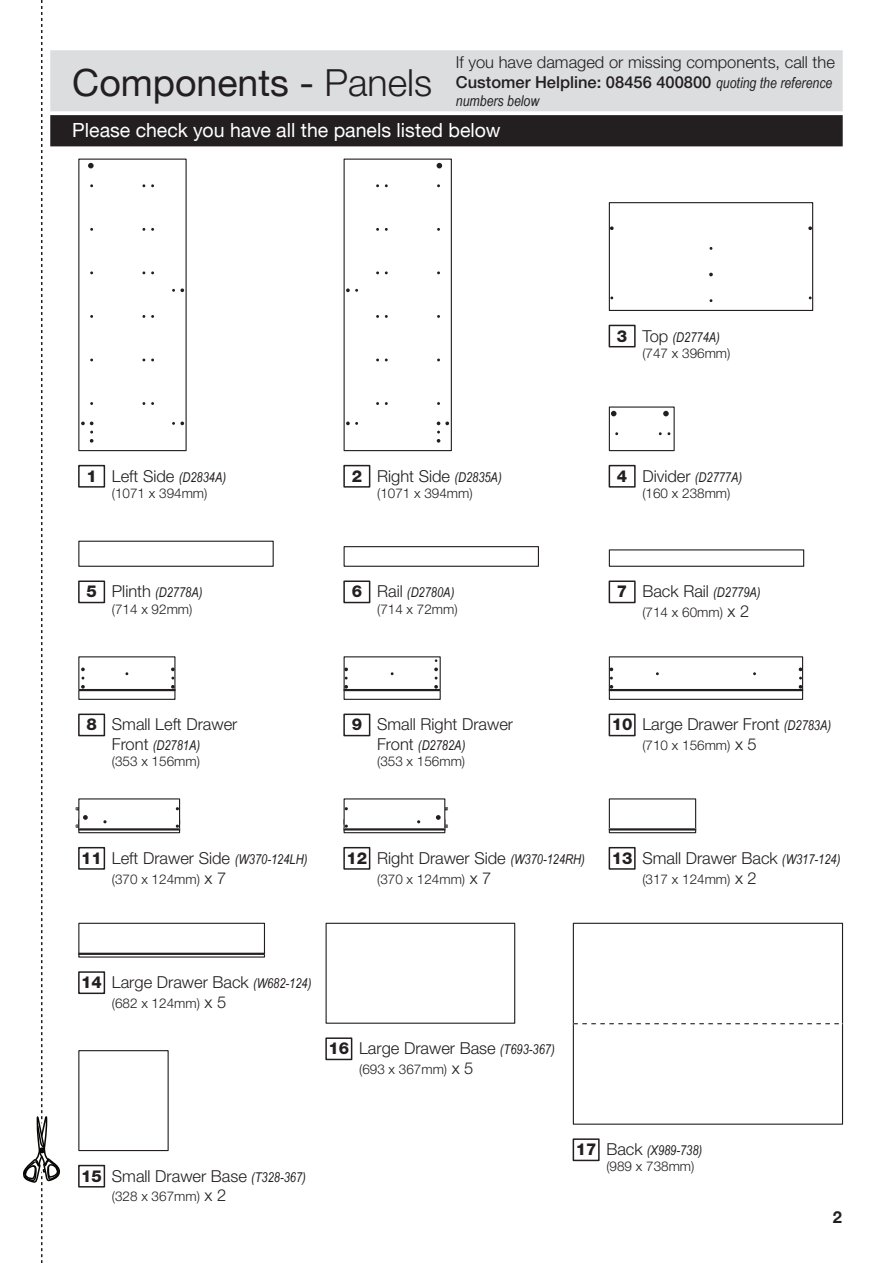
<style>
.page{position:relative;width:893px;height:1263px;background:#fff}
.page>*{position:absolute;margin:0;border:0;box-sizing:border-box;transform-origin:0 0}
.t1{font:37.5px "Helvetica Neue CE";color:#231f20}
.t2{font:19.5px "Helvetica Neue CE";color:#fff}
.t3{font:300 16.5px/19.8px "Helvetica Neue CE";color:#231f20}
.t4{font:800 16.5px "Helvetica Neue CE";color:#231f20}
.t5{font:700 16.5px "Helvetica Neue CE";color:#231f20}
.t6{font:italic 15px "Arial Narrow";color:#231f20}
.t7{font:300 13.5px/16.2px "Helvetica Neue CE";color:#231f20}
.s1{font-weight:500}
.s2{font-family:"Arial Narrow";font-weight:400;font-style:italic;font-size:15px}
.s3{font-weight:300}
.s4{font-weight:800;font-size:16.5px}
.s5{font-size:16.5px}
.s6{font-family:"Arial Narrow";font-weight:400;font-style:italic}
.s7{font-family:"Arial Narrow";font-weight:400;font-style:italic;font-size:13.5px}
</style>
<div class="page">
<div style="left:51px;top:116px;width:791px;height:30px;background:#231f20"></div>
<div style="left:50px;top:115px;width:793px;height:31px;border:2px solid #231f20"></div>
<div style="left:51px;top:51px;width:791px;height:60px;background:#dcdddf"></div>
<div style="left:50px;top:50px;width:793px;height:61px;border:2px solid #dcdddf"></div>
<svg style="left:23px;top:0;width:43px;height:1263px"></svg>
<div style="left:78px;top:465px;width:27px;height:23px;border:2px solid #231f20"></div>
<div style="left:343px;top:465px;width:27px;height:23px;border:2px solid #231f20"></div>
<div style="left:609px;top:465px;width:27px;height:23px;border:2px solid #231f20"></div>
<div style="left:609px;top:325px;width:27px;height:22px;border:2px solid #231f20"></div>
<div style="left:609px;top:202px;width:204px;height:109px;border:1px solid #231f20"></div>
<svg style="left:808px;top:226px;width:4px;height:4px"></svg>
<svg style="left:610px;top:226px;width:4px;height:4px"></svg>
<svg style="left:709px;top:273px;width:4px;height:3px"></svg>
<div style="left:609px;top:549px;width:195px;height:18px;border:1px solid #231f20"></div>
<div style="left:344px;top:546px;width:195px;height:21px;border:1px solid #231f20"></div>
<div style="left:78px;top:923px;width:187px;height:34px;border:1px solid #231f20"></div>
<div style="left:78px;top:953px;width:187px;height:2px;border:1px solid #231f20"></div>
<div style="left:609px;top:798px;width:87px;height:35px;border:1px solid #231f20"></div>
<div style="left:609px;top:828px;width:87px;height:2px;border:1px solid #231f20"></div>
<div style="left:78px;top:798px;width:102px;height:35px;border:1px solid #231f20"></div>
<svg style="left:176px;top:824px;width:3px;height:4px"></svg>
<svg style="left:76px;top:807px;width:12px;height:21px"></svg>
<div style="left:78px;top:828px;width:102px;height:2px;border:1px solid #231f20"></div>
<div style="left:344px;top:798px;width:101px;height:35px;border:1px solid #231f20"></div>
<svg style="left:436px;top:807px;width:12px;height:21px"></svg>
<div style="left:344px;top:828px;width:101px;height:2px;border:1px solid #231f20"></div>
<svg style="left:103px;top:820px;width:4px;height:3px"></svg>
<div style="left:78px;top:1050px;width:91px;height:101px;border:1px solid #231f20"></div>
<div style="left:326px;top:923px;width:189px;height:101px;border:1px solid #231f20"></div>
<div style="left:78px;top:580px;width:27px;height:23px;border:2px solid #231f20"></div>
<div style="left:78px;top:541px;width:196px;height:26px;border:1px solid #231f20"></div>
<div style="left:78px;top:713px;width:27px;height:23px;border:2px solid #231f20"></div>
<div style="left:343px;top:580px;width:27px;height:23px;border:2px solid #231f20"></div>
<div style="left:609px;top:580px;width:27px;height:23px;border:2px solid #231f20"></div>
<div style="left:343px;top:713px;width:27px;height:23px;border:2px solid #231f20"></div>
<div style="left:609px;top:713px;width:27px;height:23px;border:2px solid #231f20"></div>
<div style="left:78px;top:847px;width:27px;height:23px;border:2px solid #231f20"></div>
<div style="left:343px;top:847px;width:27px;height:23px;border:2px solid #231f20"></div>
<div style="left:609px;top:847px;width:27px;height:23px;border:2px solid #231f20"></div>
<div style="left:78px;top:971px;width:27px;height:23px;border:2px solid #231f20"></div>
<div style="left:78px;top:1165px;width:27px;height:22px;border:2px solid #231f20"></div>
<div style="left:325px;top:1037px;width:27px;height:23px;border:2px solid #231f20"></div>
<div style="left:573px;top:1138px;width:27px;height:23px;border:2px solid #231f20"></div>
<div style="left:609px;top:406px;width:66px;height:45px;border:1px solid #231f20"></div>
<svg style="left:663px;top:411px;width:6px;height:5px"></svg>
<svg style="left:611px;top:411px;width:5px;height:5px"></svg>
<svg style="left:659px;top:432px;width:11px;height:3px"></svg>
<div style="left:609px;top:656px;width:194px;height:44px;border:1px solid #231f20"></div>
<div style="left:609px;top:689px;width:194px;height:2px;border:1px solid #231f20"></div>
<svg style="left:610px;top:667px;width:3px;height:4px"></svg>
<svg style="left:610px;top:685px;width:3px;height:4px"></svg>
<svg style="left:799px;top:667px;width:3px;height:4px"></svg>
<svg style="left:799px;top:685px;width:3px;height:4px"></svg>
<div style="left:78px;top:656px;width:97px;height:44px;border:1px solid #231f20"></div>
<div style="left:78px;top:689px;width:97px;height:2px;border:1px solid #231f20"></div>
<svg style="left:81px;top:667px;width:4px;height:4px"></svg>
<svg style="left:81px;top:685px;width:4px;height:4px"></svg>
<svg style="left:171px;top:667px;width:4px;height:4px"></svg>
<svg style="left:171px;top:685px;width:4px;height:4px"></svg>
<div style="left:344px;top:656px;width:97px;height:44px;border:1px solid #231f20"></div>
<div style="left:344px;top:689px;width:97px;height:2px;border:1px solid #231f20"></div>
<svg style="left:434px;top:685px;width:4px;height:4px"></svg>
<svg style="left:344px;top:667px;width:4px;height:4px"></svg>
<svg style="left:344px;top:685px;width:4px;height:4px"></svg>
<svg style="left:434px;top:659px;width:4px;height:12px"></svg>
<svg style="left:88px;top:163px;width:6px;height:5px"></svg>
<svg style="left:90px;top:439px;width:3px;height:4px"></svg>
<svg style="left:172px;top:421px;width:12px;height:4px"></svg>
<svg style="left:172px;top:288px;width:12px;height:4px"></svg>
<svg style="left:81px;top:421px;width:12px;height:4px"></svg>
<div style="left:344px;top:159px;width:108px;height:292px;border:1px solid #231f20"></div>
<svg style="left:437px;top:163px;width:5px;height:5px"></svg>
<svg style="left:437px;top:439px;width:3px;height:4px"></svg>
<svg style="left:346px;top:421px;width:12px;height:4px"></svg>
<svg style="left:346px;top:288px;width:12px;height:4px"></svg>
<svg style="left:437px;top:421px;width:12px;height:4px"></svg>
<div style="left:573px;top:923px;width:270px;height:202px;border:1px solid #231f20"></div>
<svg style="left:573px;top:1023px;width:269px;height:1px"></svg>
<p class="t3" style="left:456px;top:52px;width:380px">If you have damaged or missing components, call the<br><span class="s1">Customer Helpline: 08456 400800</span> <span class="s2">quoting the reference</span></p>
<p class="t6" style="left:456px;top:90px;width:85px">numbers below</p>
<p class="t1" style="left:72px;top:60px;width:361px">Components - <span class="s3">Panels</span></p>
<p class="t2" style="left:72px;top:119px;width:430px">Please check you have all the panels listed below</p>
<p class="t7" style="left:642px;top:329px;width:90px;text-indent:-25px"><span class="s4">3</span> <span class="s5">Top</span> <span class="s6">(D2774A) </span>(747 x 396mm)</p>
<p class="t3" style="left:112px;top:466px;width:116px">Left Side <span class="s7">(D2834A)</span></p>
<p class="t7" style="left:112px;top:485px;width:97px">(1071 x 394mm)</p>
<p class="t3" style="left:377px;top:466px;width:126px">Right Side <span class="s7">(D2835A)</span></p>
<p class="t7" style="left:377px;top:485px;width:97px">(1071 x 394mm)</p>
<p class="t4" style="left:86px;top:466px;width:12px">1</p>
<p class="t4" style="left:352px;top:466px;width:12px">2</p>
<p class="t4" style="left:617px;top:466px;width:12px">4</p>
<p class="t7" style="left:642px;top:469px;width:101px"><span class="s5">Divider</span> <span class="s6">(D2777A) </span>(160 x 238mm)</p>
<p class="t7" style="left:112px;top:584px;width:92px;text-indent:-25px"><span class="s4">5</span> <span class="s5">Plinth</span> <span class="s6">(D2778A) </span>(714 x 92mm)</p>
<p class="t7" style="left:377px;top:584px;width:82px"><span class="s5">Rail</span> <span class="s6">(D2780A) </span>(714 x 72mm)</p>
<p class="t4" style="left:352px;top:581px;width:12px">6</p>
<p class="t4" style="left:617px;top:581px;width:12px">7</p>
<p class="t3" style="left:642px;top:581px;width:120px">Back Rail <span class="s7">(D2779A)</span></p>
<p class="t7" style="left:642px;top:604px;width:108px">(714 x 60mm) <span class="s5">x 2</span></p>
<p class="t4" style="left:86px;top:714px;width:12px">8</p>
<p class="t3" style="left:112px;top:715px;width:127px">Small Left Drawer</p>
<p class="t7" style="left:112px;top:737px;width:90px"><span class="s5">Front</span> <span class="s6">(D2781A) </span>(353 x 156mm)</p>
<p class="t3" style="left:377px;top:715px;width:138px">Small Right Drawer</p>
<p class="t7" style="left:377px;top:737px;width:90px"><span class="s5">Front</span> <span class="s6">(D2782A) </span>(353 x 156mm)</p>
<p class="t4" style="left:352px;top:714px;width:12px">9</p>
<p class="t4" style="left:612px;top:714px;width:22px">10</p>
<p class="t3" style="left:642px;top:715px;width:190px">Large Drawer Front <span class="s7">(D2783A)</span></p>
<p class="t7" style="left:642px;top:737px;width:116px">(710 x 156mm) <span class="s5">x 5</span></p>
<p class="t3" style="left:112px;top:848px;width:197px">Left Drawer Side <span class="s7">(W370-124LH)</span></p>
<p class="t7" style="left:112px;top:871px;width:116px">(370 x 124mm) <span class="s5">x 7</span></p>
<p class="t3" style="left:377px;top:848px;width:209px">Right Drawer Side <span class="s7">(W370-124RH)</span></p>
<p class="t7" style="left:377px;top:871px;width:116px">(370 x 124mm) <span class="s5">x 7</span></p>
<p class="t4" style="left:81px;top:848px;width:22px">11</p>
<p class="t4" style="left:346px;top:848px;width:22px">12</p>
<p class="t4" style="left:612px;top:848px;width:22px">13</p>
<p class="t3" style="left:642px;top:848px;width:200px">Small Drawer Back <span class="s7">(W317-124)</span></p>
<p class="t7" style="left:642px;top:871px;width:116px">(317 x 124mm) <span class="s5">x 2</span></p>
<p class="t4" style="left:81px;top:972px;width:22px">14</p>
<p class="t3" style="left:112px;top:972px;width:201px">Large Drawer Back <span class="s7">(W682-124)</span></p>
<p class="t7" style="left:112px;top:995px;width:116px">(682 x 124mm) <span class="s5">x 5</span></p>
<p class="t4" style="left:328px;top:1038px;width:22px">16</p>
<p class="t3" style="left:359px;top:1038px;width:197px">Large Drawer Base <span class="s7">(T693-367)</span></p>
<p class="t7" style="left:359px;top:1061px;width:116px">(693 x 367mm) <span class="s5">x 5</span></p>
<p class="t4" style="left:81px;top:1165px;width:22px">15</p>
<p class="t3" style="left:112px;top:1166px;width:196px">Small Drawer Base <span class="s7">(T328-367)</span></p>
<p class="t7" style="left:112px;top:1188px;width:116px">(328 x 367mm) <span class="s5">x 2</span></p>
<p class="t7" style="left:606px;top:1142px;width:97px;text-indent:-31px"><span class="s4">17</span> <span class="s5">Back</span> <span class="s6">(X989-738) </span>(989 x 738mm)</p>
<p class="t5" style="left:833px;top:1207px;width:11px">2</p>
</div>
